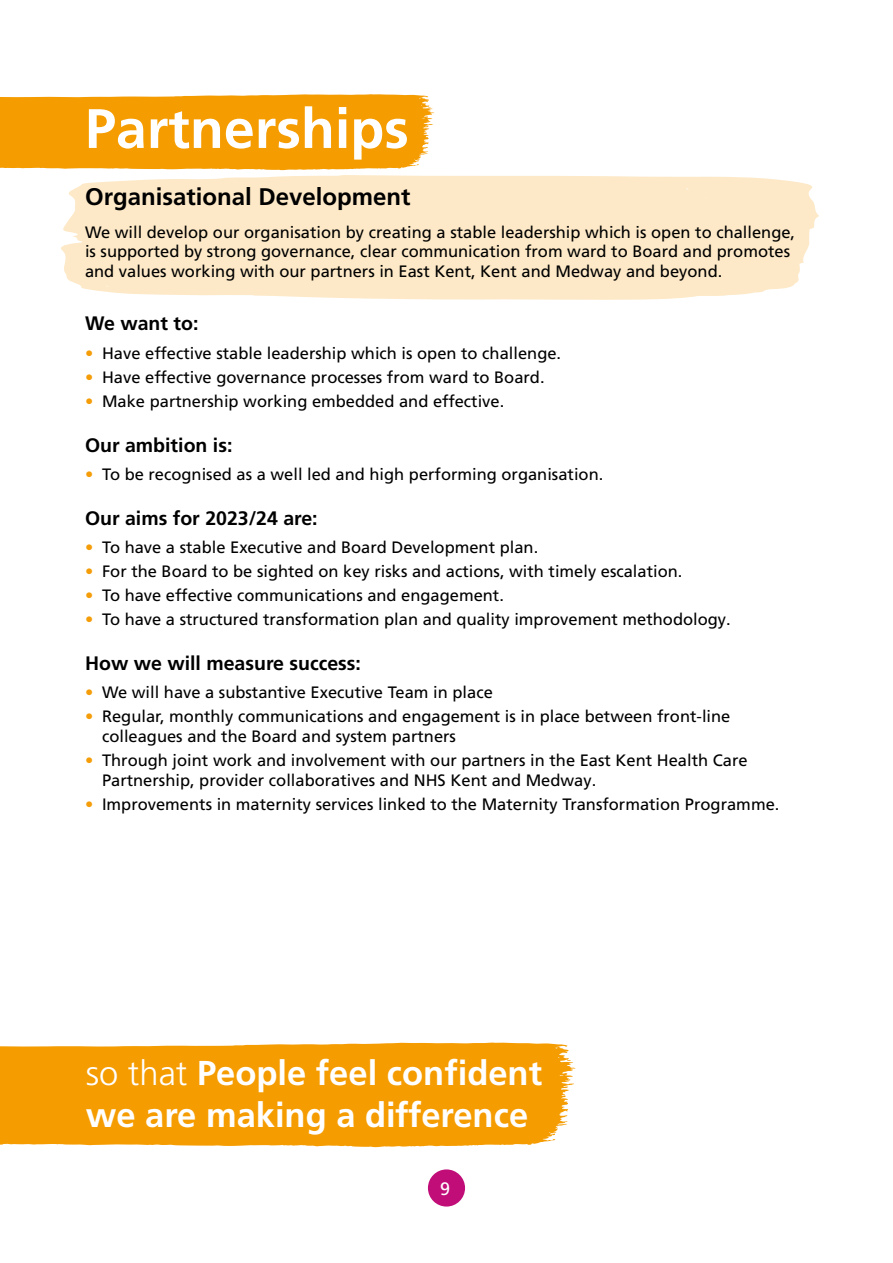
<style>
.page{position:relative;width:893px;height:1263px;background:#fff}
.page>*{position:absolute;margin:0;border:0;box-sizing:border-box;transform-origin:0 0}
.Heading{font:700 55.5px "Frutiger LT Pro";color:#fff}
.Sign_off{font:700 34.5px/41.4px "Frutiger LT Pro";color:#fff}
.Pillar_subhead{font:700 24px "Frutiger LT Pro";color:#000}
.Subhead{font:700 19.5px "Frutiger LT Pro";color:#000}
.t1{font:18px "Frutiger LT Pro";color:#fff}
.Bullets{font:16.5px/19.8px "Frutiger LT Pro";color:#000}
.Body_copy{font:16.5px/19.8px "Frutiger LT Pro";color:#000}
.s1{color:#f59d08}
.s2{font-weight:300}
</style>
<div class="page">
<div style="left:428px;top:1169px;width:37px;height:37px;background:#c00d78;border-radius:50%"></div>
<svg style="left:61px;top:175px;width:758px;height:125px;background:#fdeacb"></svg>
<svg style="left:0;top:94px;width:434px;height:76px;background:#f5a20f"></svg>
<svg style="left:0;top:1042px;width:576px;height:105px;background:#f5a210"></svg>
<p class="Heading" style="left:85px;top:96px;width:325px">Partnerships</p>
<p class="Pillar_subhead" style="left:85px;top:182px;width:327px">Organisational Development</p>
<p class="Body_copy" style="left:85px;top:222px;width:712px">We will develop our organisation by creating a stable leadership which is open to challenge, is supported by strong governance, clear communication from ward to Board and promotes and values working with our partners in East Kent, Kent and Medway and beyond.</p>
<p class="Subhead" style="left:85px;top:312px;width:115px">We want to:</p>
<p class="Bullets" style="left:85px;top:343px;width:478px"><span class="s1">•</span> Have effective stable leadership which is open to challenge.</p>
<p class="Bullets" style="left:85px;top:367px;width:461px"><span class="s1">•</span> Have effective governance processes from ward to Board.</p>
<p class="Bullets" style="left:85px;top:391px;width:421px"><span class="s1">•</span> Make partnership working embedded and effective.</p>
<p class="Subhead" style="left:85px;top:433px;width:149px">Our ambition is:</p>
<p class="Bullets" style="left:85px;top:464px;width:520px"><span class="s1">•</span> To be recognised as a well led and high performing organisation.</p>
<p class="Subhead" style="left:85px;top:506px;width:234px">Our aims for 2023/24 are:</p>
<p class="Bullets" style="left:85px;top:537px;width:455px"><span class="s1">•</span> To have a stable Executive and Board Development plan.</p>
<p class="Bullets" style="left:85px;top:561px;width:599px"><span class="s1">•</span> For the Board to be sighted on key risks and actions, with timely escalation.</p>
<p class="Bullets" style="left:85px;top:585px;width:420px"><span class="s1">•</span> To have effective communications and engagement.</p>
<p class="Bullets" style="left:85px;top:609px;width:647px"><span class="s1">•</span> To have a structured transformation plan and quality improvement methodology.</p>
<p class="Subhead" style="left:85px;top:651px;width:277px">How we will measure success:</p>
<p class="Bullets" style="left:85px;top:682px;width:409px"><span class="s1">•</span> We will have a substantive Executive Team in place</p>
<p class="Bullets" style="left:102px;top:706px;width:630px;text-indent:-17px"><span class="s1">•</span> Regular, monthly communications and engagement is in place between front-line colleagues and the Board and system partners</p>
<p class="Bullets" style="left:102px;top:750px;width:647px;text-indent:-17px"><span class="s1">•</span> Through joint work and involvement with our partners in the East Kent Health Care<br>Partnership, provider collaboratives and NHS Kent and Medway.</p>
<p class="Bullets" style="left:85px;top:794px;width:696px"><span class="s1">•</span> Improvements in maternity services linked to the Maternity Transformation Programme.</p>
<p class="Sign_off" style="left:86px;top:1053px;width:458px"><span class="s2">so that</span> People feel confident we are making a difference</p>
<p class="t1" style="left:440px;top:1178px;width:12px">9</p>
</div>
